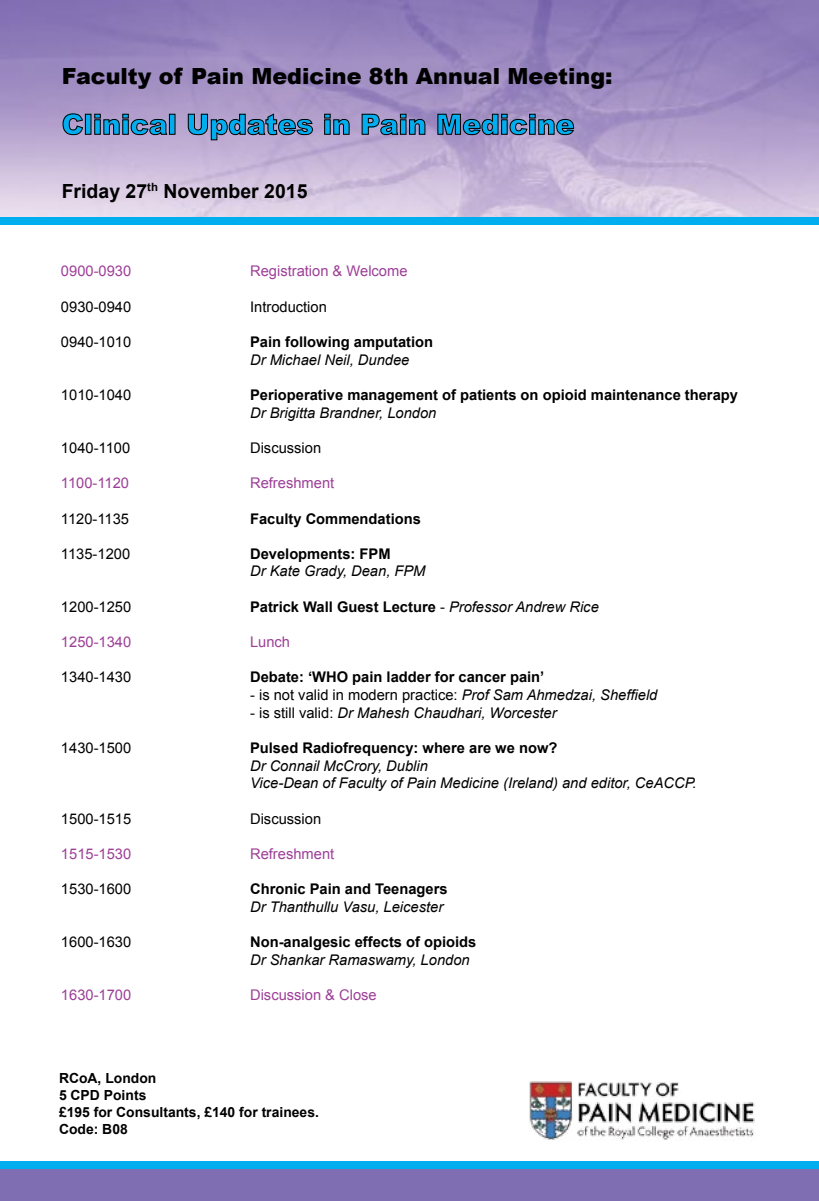
<style>
.page{position:relative;width:819px;height:1201px;background:#fff}
.page>*{position:absolute;margin:0;border:0;box-sizing:border-box;transform-origin:0 0}
.t1{font:900 28px "Arial";color:#00aeef}
.t2{font:900 22.22px "Arial";color:#000}
.t3{font:700 19.43px "Arial";color:#000}
.t4{font:700 14.7px "Arial";color:#000}
.t5{font:italic 14.7px/17.7px "Arial";color:#000}
.t6{font:14.7px "Arial";color:#000}
.t7{font:14.7px "Arial";color:#9d3f97}
.t8{font:700 13.83px/16.6px "Arial";color:#000}
.s1{font-weight:400}
.s2{font-weight:400;font-style:italic}
.s3{font-style:italic}
.s4{font-style:normal}
</style>
<div class="page">
<img style="left:0;top:0;width:819px;height:217px">
<div style="left:0;top:1168px;width:819px;height:32px;background:#806eb2"></div>
<div style="left:0;top:217px;width:819px;height:7px;background:#00aeef"></div>
<div style="left:0;top:1160px;width:819px;height:8px;background:#00aeef"></div>
<svg style="left:62px;top:113px;width:21px;height:22px"></svg>
<div style="left:85px;top:114px;width:6px;height:20px;border:1px solid #000"></div>
<svg style="left:94px;top:113px;width:73px;height:22px;background:#8a7c9e"></svg>
<div style="left:169px;top:114px;width:6px;height:20px;border:1px solid #000"></div>
<svg style="left:187px;top:113px;width:126px;height:28px;background:#9686aa"></svg>
<svg style="left:324px;top:113px;width:26px;height:22px"></svg>
<svg style="left:361px;top:113px;width:65px;height:22px"></svg>
<svg style="left:437px;top:113px;width:137px;height:22px;background:#7f7197"></svg>
<img style="left:529px;top:1081px;width:226px;height:59px">
<h2 class="t2" style="left:62px;top:60px;width:552px">Faculty of Pain Medicine 8th Annual Meeting:</h2>
<h1 class="t1" style="left:62px;top:104px;width:514px">Clinical Updates in Pain Medicine</h1>
<h3 class="t3" style="left:62px;top:178px;width:247px">Friday 27<sup>th</sup> November 2015</h3>
<p class="t7" style="left:61px;top:262px;width:72px">0900-0930</p>
<p class="t7" style="left:250px;top:262px;width:159px">Registration &amp; Welcome</p>
<p class="t6" style="left:61px;top:297px;width:72px">0930-0940</p>
<p class="t6" style="left:250px;top:297px;width:78px">Introduction</p>
<p class="t6" style="left:61px;top:332px;width:72px">0940-1010</p>
<p class="t4" style="left:250px;top:332px;width:184px">Pain following amputation</p>
<p class="t5" style="left:250px;top:351px;width:161px">Dr Michael Neil, Dundee</p>
<p class="t6" style="left:61px;top:385px;width:72px">1010-1040</p>
<p class="t4" style="left:250px;top:385px;width:489px">Perioperative management of patients on opioid maintenance therapy</p>
<p class="t5" style="left:250px;top:404px;width:188px">Dr Brigitta Brandner, London</p>
<p class="t6" style="left:61px;top:438px;width:71px">1040-1100</p>
<p class="t6" style="left:250px;top:438px;width:73px">Discussion</p>
<p class="t7" style="left:61px;top:473px;width:70px">1100-1120</p>
<p class="t7" style="left:250px;top:473px;width:86px">Refreshment</p>
<p class="t6" style="left:61px;top:508px;width:70px">1120-1135</p>
<p class="t4" style="left:250px;top:508px;width:172px">Faculty Commendations</p>
<p class="t6" style="left:61px;top:544px;width:71px">1135-1200</p>
<p class="t4" style="left:250px;top:544px;width:142px">Developments: FPM</p>
<p class="t5" style="left:250px;top:562px;width:177px">Dr Kate Grady, Dean, FPM</p>
<p class="t6" style="left:61px;top:597px;width:72px">1200-1250</p>
<p class="t4" style="left:250px;top:597px;width:350px">Patrick Wall Guest Lecture <span class="s1">-</span> <span class="s2">Professor Andrew Rice</span></p>
<p class="t7" style="left:61px;top:632px;width:72px">1250-1340</p>
<p class="t7" style="left:250px;top:632px;width:42px">Lunch</p>
<p class="t6" style="left:61px;top:667px;width:72px">1340-1430</p>
<p class="t4" style="left:250px;top:667px;width:296px">Debate: ‘WHO pain ladder for cancer pain’</p>
<p class="t6" style="left:250px;top:685px;width:409px">- is not valid in modern practice: <span class="s3">Prof Sam Ahmedzai, Sheffield</span></p>
<p class="t5" style="left:250px;top:704px;width:308px"><span class="s4">- is still valid:</span> Dr Mahesh Chaudhari, Worcester</p>
<p class="t6" style="left:61px;top:738px;width:72px">1430-1500</p>
<p class="t4" style="left:250px;top:738px;width:309px">Pulsed Radiofrequency: where are we now?</p>
<p class="t5" style="left:250px;top:756px;width:448px">Dr Connail McCrory, Dublin<br>Vice-Dean of Faculty of Pain Medicine (Ireland) and editor, CeACCP.</p>
<p class="t6" style="left:61px;top:808px;width:72px">1500-1515</p>
<p class="t6" style="left:250px;top:808px;width:73px">Discussion</p>
<p class="t7" style="left:61px;top:844px;width:72px">1515-1530</p>
<p class="t7" style="left:250px;top:844px;width:86px">Refreshment</p>
<p class="t6" style="left:61px;top:879px;width:72px">1530-1600</p>
<p class="t4" style="left:250px;top:879px;width:199px">Chronic Pain and Teenagers</p>
<p class="t5" style="left:250px;top:898px;width:195px">Dr Thanthullu Vasu, Leicester</p>
<p class="t6" style="left:61px;top:932px;width:72px">1600-1630</p>
<p class="t4" style="left:250px;top:932px;width:228px">Non-analgesic effects of opioids</p>
<p class="t5" style="left:250px;top:950px;width:221px">Dr Shankar Ramaswamy, London</p>
<p class="t7" style="left:61px;top:985px;width:72px">1630-1700</p>
<p class="t7" style="left:250px;top:985px;width:128px">Discussion &amp; Close</p>
<p class="t8" style="left:59px;top:1070px;width:261px">RCoA, London<br>5 CPD Points<br>£195 for Consultants, £140 for trainees.<br>Code: B08</p>
</div>
